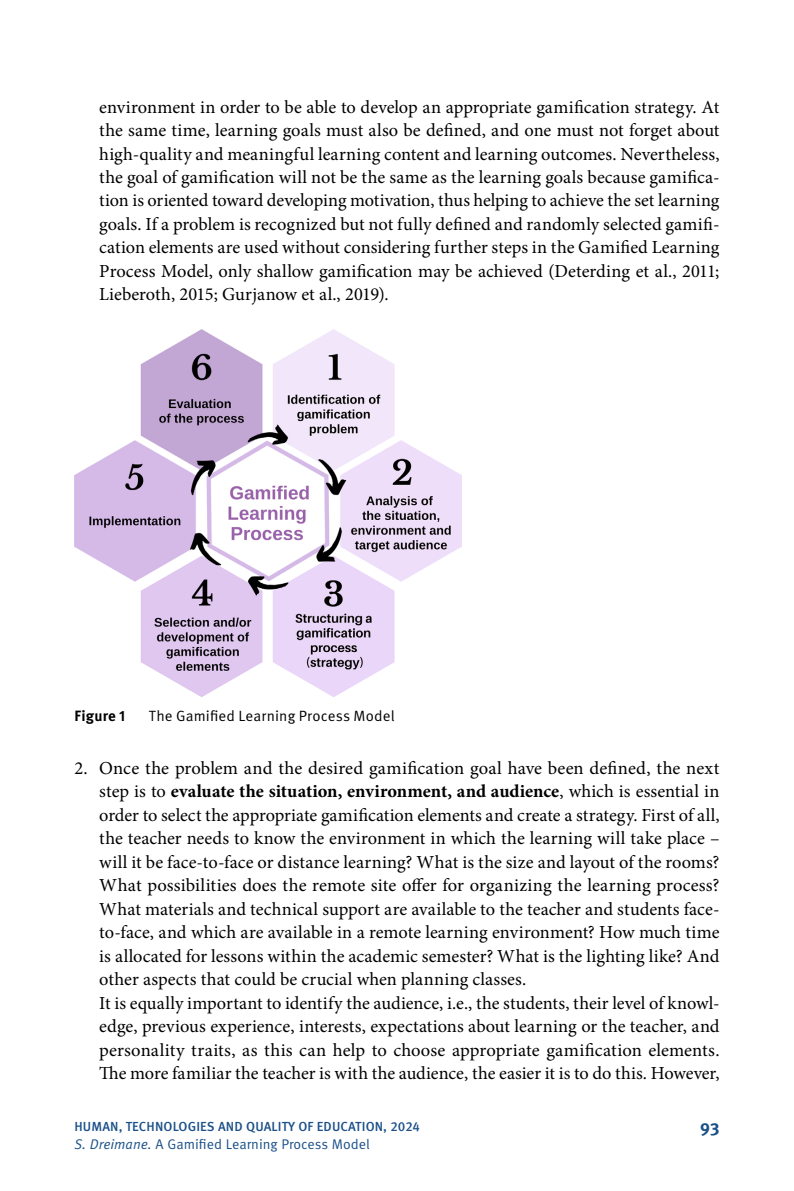
<style>
.page{position:relative;width:794px;height:1191px;background:#fff}
.page>*{position:absolute;margin:0;border:0;box-sizing:border-box;transform-origin:0 0}
.uzskait_0{font:18.38px/23.4px "Minion Pro";letter-spacing:.005em;color:#000;text-align:justify}
.t1{font:700 17.5px "Meta Pro";color:#1b5089}
.Attels_paraksts{font:14.88px "Meta Pro";letter-spacing:.01em;color:#000}
.Attels_paraksts-2{font:700 14.88px "Meta Pro";letter-spacing:.01em;color:#000}
.t2{font:14px "Meta Pro";color:#1b5089}
.t3{font:500 13.12px "Meta Pro";letter-spacing:.01em;color:#1b5089}
.s1{font-weight:700}
.s2{font-style:italic}
</style>
<div class="page">
<img style="left:74px;top:329px;width:387px;height:367px">
<p class="uzskait_0" style="left:99px;top:95px;width:622px">environment in order to be able to develop an appropriate gamification strategy. At the same time, learning goals must also be defined, and one must not forget about high-quality and meaningful learning content and learning outcomes. Nevertheless, the goal of gamification will not be the same as the learning goals because gamifica&shy;tion is oriented toward developing motivation, thus helping to achieve the set learning goals. If a problem is recognized but not fully defined and randomly selected gamifi&shy;cation elements are used without considering further steps in the Gamified Learning Process Model, only shallow gamification may be achieved (Deterding et al., 2011; Lieberoth, 2015; Gurjanow et al., 2019).</p>
<p class="Attels_paraksts-2" style="left:74px;top:706px;width:53px">Figure 1</p>
<p class="Attels_paraksts" style="left:149px;top:706px;width:247px">The Gamified Learning Process Model</p>
<p class="uzskait_0" style="left:99px;top:756px;width:622px;text-indent:-25px">2. Once the problem and the desired gamification goal have been defined, the next step is to <span class="s1">evaluate the situation, environment, and audience</span>, which is essential in order to select the appropriate gamification elements and create a strategy. First of all, the teacher needs to know the environment in which the learning will take place – will it be face-to-face or distance learning? What is the size and layout of the rooms?<br>What possibilities does the remote site offer for organizing the learning process?<br>What materials and technical support are available to the teacher and students face&shy;to-face, and which are available in a remote learning environment? How much time is allocated for lessons within the academic semester? What is the lighting like? And other aspects that could be crucial when planning classes.</p>
<p class="uzskait_0" style="left:99px;top:991px;width:622px">It is equally important to identify the audience, i.e., the students, their level of knowl&shy;edge, previous experience, interests, expectations about learning or the teacher, and personality traits, as this can help to choose appropriate gamification elements.<br>The more familiar the teacher is with the audience, the easier it is to do this. However,</p>
<p class="t3" style="left:74px;top:1118px;width:347px">HUMAN, TECHNOLOGIES AND QUALITY OF EDUCATION, 2024</p>
<p class="t2" style="left:74px;top:1135px;width:297px"><span class="s2">S. Dreimane.</span> A Gamified Learning Process Model</p>
<p class="t1" style="left:700px;top:1117px;width:21px">93</p>
</div>
